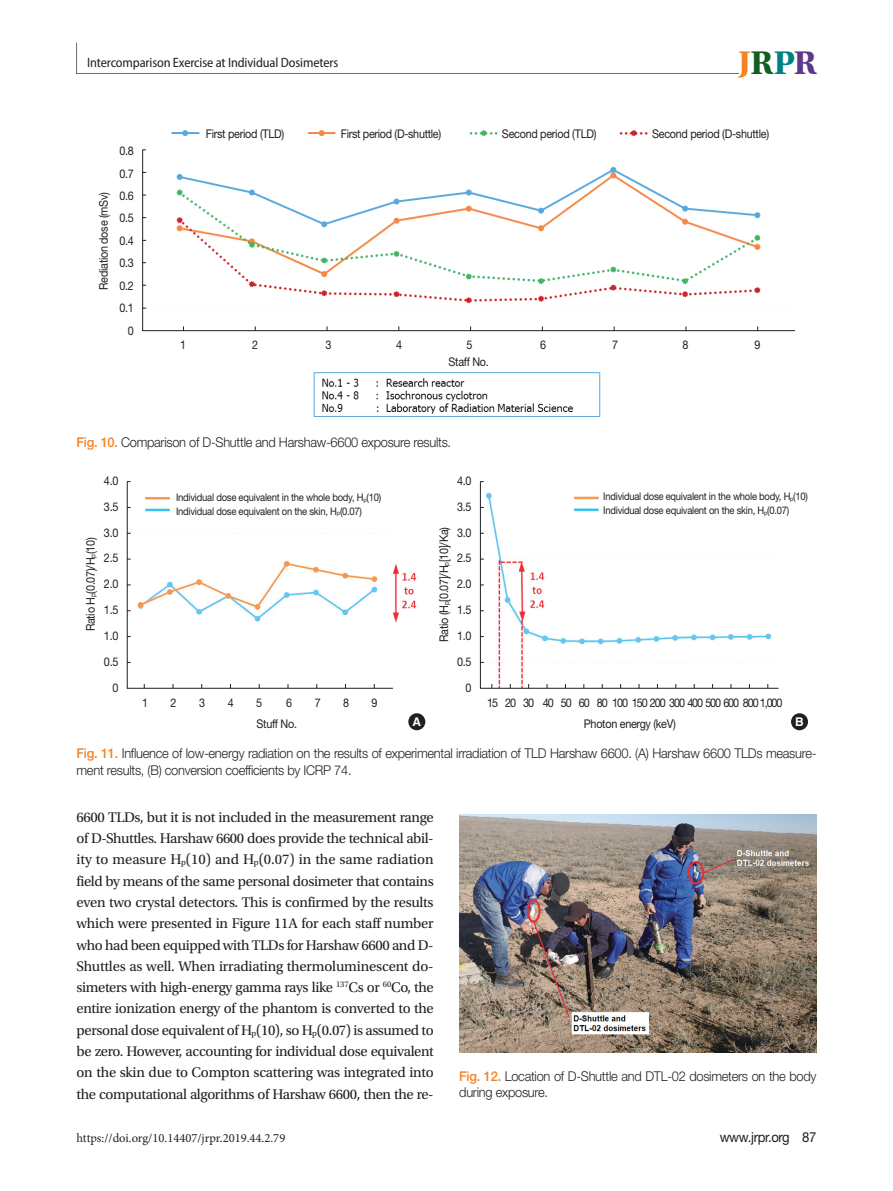
<style>
.page{position:relative;width:893px;height:1191px;background:#fff}
.page>*{position:absolute;margin:0;border:0;box-sizing:border-box;transform-origin:0 0}
.t1{font:700 34.5px "Utopia Std";color:#f58220}
.본문{font:14.7px/21.3px "Utopia Std";letter-spacing:-.025em;color:#231f20;text-align:justify}
.t2{font:13.8px "Helvetica Neue LT Std";letter-spacing:-.025em;color:#231f20;scale:.95 1}
.표_제목__그림_설명{font:300 13.5px/16.2px "Helvetica Neue LT Std";letter-spacing:-.02em;color:#231f20;scale:.95 1}
.t3{font:semi-condensed 13.5px "Myriad Pro";letter-spacing:-.01em;color:#231f20}
.t4{font:12.6px "Minion Pro";color:#231f20}
.그림_지문_8pt{font:12px "Helvetica Neue LT Std";letter-spacing:-.025em;color:#231f20;scale:.9 1}
.그림_지문_8pt-2{font:12px "Helvetica Neue LT Std";letter-spacing:-.1em;color:#231f20;scale:.9 1}
.t5{font:700 12px "Helvetica LT Std";color:#fff}
.그림_지문_8pt-3{font:10.5px "Helvetica Neue LT Std";letter-spacing:-.025em;color:#231f20;scale:.9 1}
.s1{color:#105f1e}
.s2{color:#008185}
.s3{color:#5d388a}
.s4{font-weight:500;color:#f58220}
.s5{font-size:7.05px}
.s6{font-size:6.15px}
.s7{font-size:8.55px}
</style>
<div class="page">
<svg style="left:76px;top:42px;width:664px;height:32px"></svg>
<img style="left:149px;top:130px;width:646px;height:287px">
<svg style="left:142px;top:149px;width:653px;height:182px"></svg>
<img style="left:393px;top:564px;width:24px;height:59px">
<svg style="left:127px;top:481px;width:266px;height:208px"></svg>
<div style="left:408px;top:713px;width:17px;height:17px;background:#231f20;border-radius:50%"></div>
<svg style="left:480px;top:481px;width:299px;height:208px"></svg>
<div style="left:791px;top:713px;width:17px;height:17px;background:#231f20;border-radius:50%"></div>
<img style="left:459px;top:814px;width:357px;height:238px">
<p class="t3" style="left:87px;top:54px;width:253px">Intercomparison Exercise at Individual Dosimeters</p>
<h1 class="t1" style="left:738px;top:43px;width:80px">J<span class="s1">R</span><span class="s2">P</span><span class="s3">R</span></h1>
<p class="그림_지문_8pt" style="left:97px;top:290px;width:110px;rotate:-90deg">Rediation dose (mSv)</p>
<p class="그림_지문_8pt" style="left:119px;top:144px;width:18px">0.8</p>
<p class="그림_지문_8pt" style="left:119px;top:166px;width:18px">0.7</p>
<p class="그림_지문_8pt" style="left:119px;top:189px;width:18px">0.6</p>
<p class="그림_지문_8pt" style="left:119px;top:211px;width:18px">0.5</p>
<p class="그림_지문_8pt" style="left:119px;top:233px;width:18px">0.4</p>
<p class="그림_지문_8pt" style="left:119px;top:256px;width:18px">0.3</p>
<p class="그림_지문_8pt" style="left:119px;top:278px;width:18px">0.2</p>
<p class="그림_지문_8pt" style="left:119px;top:301px;width:18px">0.1</p>
<p class="그림_지문_8pt" style="left:128px;top:323px;width:8px">0</p>
<p class="그림_지문_8pt" style="left:206px;top:126px;width:89px">First period (TLD)</p>
<p class="그림_지문_8pt" style="left:341px;top:126px;width:113px">First period (D-shuttle)</p>
<p class="그림_지문_8pt" style="left:502px;top:126px;width:107px">Second period (TLD)</p>
<p class="그림_지문_8pt" style="left:652px;top:126px;width:132px">Second period (D-shuttle)</p>
<p class="그림_지문_8pt" style="left:180px;top:338px;width:8px">1</p>
<p class="그림_지문_8pt" style="left:252px;top:338px;width:8px">2</p>
<p class="그림_지문_8pt" style="left:326px;top:338px;width:8px">3</p>
<p class="그림_지문_8pt" style="left:396px;top:338px;width:8px">4</p>
<p class="그림_지문_8pt" style="left:467px;top:338px;width:8px">5</p>
<p class="그림_지문_8pt" style="left:540px;top:338px;width:8px">6</p>
<p class="그림_지문_8pt" style="left:612px;top:338px;width:8px">7</p>
<p class="그림_지문_8pt" style="left:683px;top:338px;width:8px">8</p>
<p class="그림_지문_8pt" style="left:754px;top:338px;width:8px">9</p>
<p class="그림_지문_8pt" style="left:449px;top:355px;width:46px">Staff No.</p>
<p class="표_제목__그림_설명" style="left:77px;top:434px;width:396px"><span class="s4">Fig. 10.</span> Comparison of D-Shuttle and Harshaw-6600 exposure results.</p>
<p class="그림_지문_8pt" style="left:104px;top:473px;width:18px">4.0</p>
<p class="그림_지문_8pt" style="left:104px;top:499px;width:18px">3.5</p>
<p class="그림_지문_8pt" style="left:104px;top:525px;width:18px">3.0</p>
<p class="그림_지문_8pt" style="left:104px;top:551px;width:18px">2.5</p>
<p class="그림_지문_8pt" style="left:104px;top:577px;width:18px">2.0</p>
<p class="그림_지문_8pt" style="left:104px;top:603px;width:18px">1.5</p>
<p class="그림_지문_8pt" style="left:104px;top:629px;width:18px">1.0</p>
<p class="그림_지문_8pt" style="left:104px;top:655px;width:18px">0.5</p>
<p class="그림_지문_8pt" style="left:112px;top:680px;width:8px">0</p>
<p class="그림_지문_8pt" style="left:83px;top:631px;width:106px;rotate:-90deg">Ratio H<span class="s5">p</span>(0.07)/H<span class="s5">p</span>(10)</p>
<p class="그림_지문_8pt-3" style="left:176px;top:491px;width:230px">Individual dose equivalent in the whole body, H<span class="s6">p</span>(10)</p>
<p class="그림_지문_8pt-3" style="left:176px;top:504px;width:208px">Individual dose equivalent on the skin, H<span class="s6">p</span>(0.07)</p>
<p class="그림_지문_8pt" style="left:142px;top:695px;width:8px">1</p>
<p class="그림_지문_8pt" style="left:171px;top:695px;width:8px">2</p>
<p class="그림_지문_8pt" style="left:199px;top:695px;width:8px">3</p>
<p class="그림_지문_8pt" style="left:228px;top:695px;width:8px">4</p>
<p class="그림_지문_8pt" style="left:256px;top:695px;width:8px">5</p>
<p class="그림_지문_8pt" style="left:286px;top:695px;width:8px">6</p>
<p class="그림_지문_8pt" style="left:315px;top:695px;width:8px">7</p>
<p class="그림_지문_8pt" style="left:343px;top:695px;width:8px">8</p>
<p class="그림_지문_8pt" style="left:372px;top:695px;width:8px">9</p>
<p class="그림_지문_8pt" style="left:457px;top:473px;width:18px">4.0</p>
<p class="그림_지문_8pt" style="left:457px;top:499px;width:18px">3.5</p>
<p class="그림_지문_8pt" style="left:457px;top:525px;width:18px">3.0</p>
<p class="그림_지문_8pt" style="left:457px;top:551px;width:18px">2.5</p>
<p class="그림_지문_8pt" style="left:457px;top:577px;width:18px">2.0</p>
<p class="그림_지문_8pt" style="left:457px;top:603px;width:18px">1.5</p>
<p class="그림_지문_8pt" style="left:457px;top:629px;width:18px">1.0</p>
<p class="그림_지문_8pt" style="left:457px;top:655px;width:18px">0.5</p>
<p class="그림_지문_8pt" style="left:466px;top:680px;width:8px">0</p>
<p class="그림_지문_8pt" style="left:437px;top:642px;width:129px;rotate:-90deg">Ratio (H<span class="s5">p</span>[0.07]/H<span class="s5">p</span>[10]/Ka)</p>
<p class="그림_지문_8pt-3" style="left:603px;top:490px;width:229px">Individual dose equivalent in the whole body, H<span class="s6">p</span>(10)</p>
<p class="그림_지문_8pt-3" style="left:603px;top:504px;width:208px">Individual dose equivalent on the skin, H<span class="s6">p</span>(0.07)</p>
<p class="그림_지문_8pt-2" style="left:487px;top:695px;width:330px">15 20 30 40 50 60 80 100 150 200 300 400 500 600 800 1,000</p>
<p class="그림_지문_8pt" style="left:257px;top:717px;width:46px">Stuff No.</p>
<p class="t5" style="left:412px;top:714px;width:10px">A</p>
<p class="그림_지문_8pt" style="left:584px;top:717px;width:104px">Photon energy (keV)</p>
<p class="t5" style="left:795px;top:714px;width:10px">B</p>
<p class="표_제목__그림_설명" style="left:77px;top:745px;width:780px"><span class="s4">Fig. 11.</span> Influence of low-energy radiation on the results of experimental irradiation of TLD Harshaw 6600. (A) Harshaw 6600 TLDs measure&shy;ment results, (B) conversion coefficients by ICRP 74.</p>
<p class="본문" style="left:77px;top:806px;width:359px">6600 TLDs, but it is not included in the measurement range of D-Shuttles. Harshaw 6600 does provide the technical abil&shy;ity to measure H<span class="s7">p</span>(10) and H<span class="s7">p</span>(0.07) in the same radiation field by means of the same personal dosimeter that contains even two crystal detectors. This is confirmed by the results which were presented in Figure 11A for each staff number who had been equipped with TLDs for Harshaw 6600 and D-Shuttles as well. When irradiating thermoluminescent do&shy;simeters with high-energy gamma rays like <sup>137</sup>Cs or <sup>60</sup>Co, the entire ionization energy of the phantom is converted to the personal dose equivalent of H<span class="s7">p</span>(10), so H<span class="s7">p</span>(0.07) is assumed to be zero. However, accounting for individual dose equivalent on the skin due to Compton scattering was integrated into the computational algorithms of Harshaw 6600, then the re-</p>
<p class="t4" style="left:77px;top:1129px;width:210px">https://doi.org/10.14407/jrpr.2019.44.2.79</p>
<p class="표_제목__그림_설명" style="left:459px;top:1067px;width:377px"><span class="s4">Fig. 12.</span> Location of D-Shuttle and DTL-02 dosimeters on the body during exposure.</p>
<p class="t2" style="left:720px;top:1128px;width:103px">www.jrpr.org 87</p>
</div>
